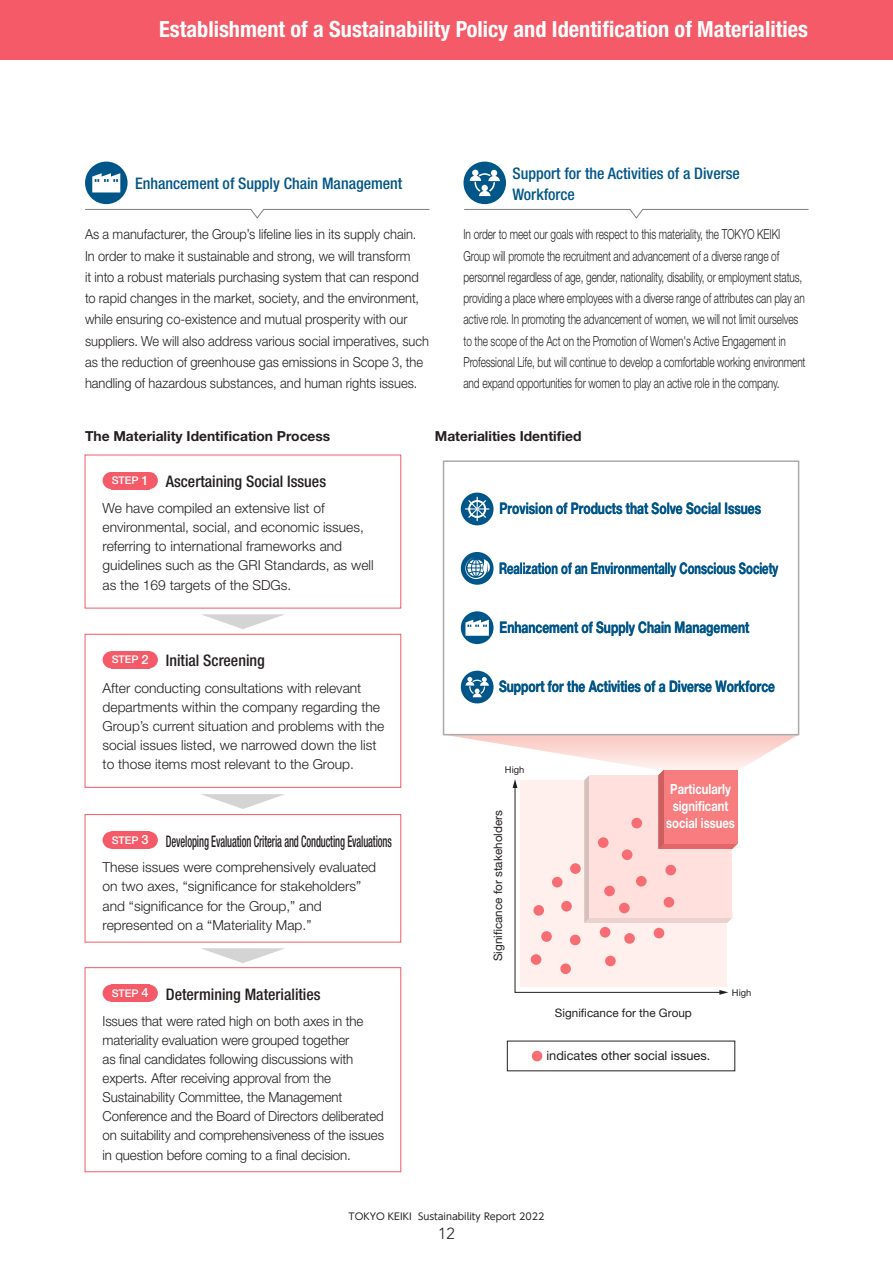
<style>
.page{position:relative;width:893px;height:1263px;background:#fff}
.page>*{position:absolute;margin:0;border:0;box-sizing:border-box;transform-origin:0 0}
.t1{font:700 condensed 22.35px "Helvetica Neue LT Std";color:#fff}
.t2{font:700 15.9px "Helvetica Neue LT Std";color:#005589;scale:.75 1}
.t3{font:500 condensed 15.9px/21.3px "Helvetica Neue LT Std";color:#005589}
.t4{font:500 condensed 15.9px "Helvetica Neue LT Std";color:#241f1f}
.t5{font:500 condensed 15.9px "Helvetica Neue LT Std";color:#241f1f;scale:.65 1}
.t6{font:700 15.9px "Helvetica Neue LT Std";color:#005589;scale:.7 1}
.t7{font:300 15.9px "Avenir LT Std";color:#241f1f}
.t8{font:700 14.1px/16.8px "Helvetica Neue LT Std";color:#fff;text-align:center;scale:.8 1}
.t9{font:300 13.8px/21.3px "Helvetica Neue LT Std";letter-spacing:-.01em;color:#241f1f;scale:.73 1}
.t10{font:300 13.8px/19.2px "Helvetica Neue LT Std";letter-spacing:-.01em;color:#241f1f}
.t11{font:300 13.8px/21.3px "Helvetica Neue LT Std";letter-spacing:-.01em;color:#241f1f;scale:.93 1}
.t12{font:300 13.8px/19.2px "Helvetica Neue LT Std";letter-spacing:-.01em;color:#241f1f;scale:.96 1}
.t13{font:700 13.8px "Helvetica Neue LT Std";color:#241f1f}
.t14{font:12.75px "Helvetica Neue LT Std";color:#241f1f}
.t15{font:11.7px "Helvetica Neue LT Std";color:#241f1f}
.t16{font:500 10.65px "Helvetica Neue LT Std";color:#fff}
.t17{font:9.6px "UD Shin Go NT Pr 6 N";color:#241f1f}
.t18{font:9.3px "Helvetica Neue LT Std";color:#241f1f}
.s1{font-size:12.75px}
</style>
<div class="page">
<div style="left:0;top:0;width:893px;height:60px;background:#f45a67"></div>
<svg style="left:443px;top:735px;width:356px;height:260px"></svg>
<div style="left:663px;top:770px;width:74px;height:74px;background:#f77d7f"></div>
<div style="left:443px;top:460px;width:356px;height:275px;border:2px solid #aaaaac"></div>
<div style="left:461px;top:493px;width:33px;height:32px;background:#005589;border-radius:50%"></div>
<svg style="left:465px;top:497px;width:24px;height:24px"></svg>
<div style="left:461px;top:552px;width:33px;height:33px;background:#005589;border-radius:50%"></div>
<svg style="left:465px;top:558px;width:25px;height:21px"></svg>
<div style="left:461px;top:611px;width:33px;height:33px;background:#005589;border-radius:50%"></div>
<svg style="left:465px;top:620px;width:24px;height:16px"></svg>
<div style="left:461px;top:671px;width:33px;height:32px;background:#005589;border-radius:50%"></div>
<svg style="left:465px;top:677px;width:24px;height:20px"></svg>
<div style="left:598px;top:837px;width:11px;height:11px;background:#f66d73;border-radius:50%"></div>
<div style="left:631px;top:818px;width:11px;height:10px;background:#f66d73;border-radius:50%"></div>
<div style="left:622px;top:849px;width:10px;height:11px;background:#f66d73;border-radius:50%"></div>
<div style="left:636px;top:876px;width:11px;height:10px;background:#f66d73;border-radius:50%"></div>
<div style="left:665px;top:865px;width:11px;height:10px;background:#f66d73;border-radius:50%"></div>
<div style="left:664px;top:897px;width:10px;height:10px;background:#f66d73;border-radius:50%"></div>
<div style="left:654px;top:928px;width:10px;height:10px;background:#f66d73;border-radius:50%"></div>
<div style="left:624px;top:933px;width:11px;height:11px;background:#f66d73;border-radius:50%"></div>
<div style="left:605px;top:956px;width:11px;height:10px;background:#f66d73;border-radius:50%"></div>
<div style="left:560px;top:963px;width:11px;height:11px;background:#f66d73;border-radius:50%"></div>
<div style="left:531px;top:954px;width:10px;height:11px;background:#f66d73;border-radius:50%"></div>
<div style="left:541px;top:931px;width:11px;height:11px;background:#f66d73;border-radius:50%"></div>
<div style="left:570px;top:935px;width:11px;height:10px;background:#f66d73;border-radius:50%"></div>
<div style="left:600px;top:927px;width:10px;height:10px;background:#f66d73;border-radius:50%"></div>
<div style="left:619px;top:903px;width:11px;height:10px;background:#f66d73;border-radius:50%"></div>
<div style="left:604px;top:886px;width:11px;height:10px;background:#f66d73;border-radius:50%"></div>
<div style="left:570px;top:863px;width:11px;height:11px;background:#f66d73;border-radius:50%"></div>
<div style="left:552px;top:877px;width:11px;height:10px;background:#f66d73;border-radius:50%"></div>
<div style="left:561px;top:901px;width:11px;height:10px;background:#f66d73;border-radius:50%"></div>
<div style="left:533px;top:905px;width:11px;height:11px;background:#f66d73;border-radius:50%"></div>
<div style="left:532px;top:1051px;width:10px;height:10px;background:#f66d73;border-radius:50%"></div>
<div style="left:85px;top:162px;width:43px;height:42px;background:#005589;border-radius:50%"></div>
<svg style="left:92px;top:173px;width:28px;height:19px"></svg>
<div style="left:463px;top:162px;width:43px;height:42px;background:#005589;border-radius:50%"></div>
<svg style="left:470px;top:170px;width:30px;height:26px"></svg>
<svg style="left:85px;top:209px;width:345px;height:10px"></svg>
<svg style="left:464px;top:209px;width:345px;height:10px"></svg>
<div style="left:111px;top:472px;width:38px;height:17px;background:#f45a67"></div>
<div style="left:103px;top:472px;width:17px;height:17px;background:#f45a67;border-radius:50%"></div>
<div style="left:141px;top:472px;width:17px;height:17px;background:#f45a67;border-radius:50%"></div>
<div style="left:85px;top:634px;width:316px;height:153px;border:1px solid #f45a67"></div>
<div style="left:111px;top:651px;width:38px;height:17px;background:#f45a67"></div>
<div style="left:103px;top:651px;width:17px;height:17px;background:#f45a67;border-radius:50%"></div>
<div style="left:141px;top:651px;width:17px;height:17px;background:#f45a67;border-radius:50%"></div>
<div style="left:85px;top:814px;width:316px;height:128px;border:1px solid #f45a67"></div>
<div style="left:111px;top:831px;width:38px;height:17px;background:#f45a67"></div>
<div style="left:103px;top:831px;width:17px;height:17px;background:#f45a67;border-radius:50%"></div>
<div style="left:141px;top:831px;width:17px;height:17px;background:#f45a67;border-radius:50%"></div>
<div style="left:85px;top:967px;width:316px;height:205px;border:1px solid #f45a67"></div>
<div style="left:111px;top:985px;width:38px;height:17px;background:#f45a67"></div>
<div style="left:103px;top:985px;width:17px;height:17px;background:#f45a67;border-radius:50%"></div>
<div style="left:141px;top:985px;width:17px;height:17px;background:#f45a67;border-radius:50%"></div>
<svg style="left:201px;top:614px;width:84px;height:15px"></svg>
<svg style="left:201px;top:794px;width:84px;height:15px"></svg>
<svg style="left:201px;top:948px;width:84px;height:15px"></svg>
<h1 class="t1" style="left:159px;top:16px;width:650px">Establishment of a Sustainability Policy and Identification of Materialities</h1>
<p class="t3" style="left:135px;top:173px;width:269px">Enhancement of Supply Chain Management</p>
<p class="t11" style="left:85px;top:224px;width:371px">As a manufacturer, the Group’s lifeline lies in its supply chain.<br>In order to make it sustainable and strong, we will transform<br>it into a robust materials purchasing system that can respond to rapid changes in the market, society, and the environment, while ensuring co-existence and mutual prosperity with our suppliers. We will also address various social imperatives, such as the reduction of greenhouse gas emissions in Scope 3, the handling of hazardous substances, and human rights issues.</p>
<p class="t3" style="left:512px;top:162px;width:229px">Support for the Activities of a Diverse<br>Workforce</p>
<p class="t9" style="left:463px;top:224px;width:470px">In order to meet our goals with respect to this materiality, the TOKYO KEIKI Group will promote the recruitment and advancement of a diverse range of personnel regardless of age, gender, nationality, disability, or employment status, providing a place where employees with a diverse range of attributes can play an active role. In promoting the advancement of women, we will not limit ourselves to the scope of the Act on the Promotion of Women's Active Engagement in Professional Life, but will continue to develop a comfortable working environment and expand opportunities for women to play an active role in the company.</p>
<p class="t13" style="left:85px;top:427px;width:247px">The Materiality Identification Process</p>
<p class="t13" style="left:435px;top:427px;width:148px">Materialities Identified</p>
<p class="t4" style="left:166px;top:472px;width:162px">Ascertaining Social Issues</p>
<p class="t10" style="left:103px;top:498px;width:273px">We have compiled an extensive list of environmental, social, and economic issues, referring to international frameworks and guidelines such as the GRI Standards, as well as the 169 targets of the SDGs.</p>
<p class="t16" style="left:112px;top:474px;width:39px">STEP <span class="s1">1</span></p>
<p class="t4" style="left:166px;top:651px;width:101px">Initial Screening</p>
<p class="t10" style="left:103px;top:678px;width:283px">After conducting consultations with relevant departments within the company regarding the Group’s current situation and problems with the social issues listed, we narrowed down the list to those items most relevant to the Group.</p>
<p class="t16" style="left:112px;top:653px;width:39px">STEP <span class="s1">2</span></p>
<p class="t5" style="left:166px;top:831px;width:349px">Developing Evaluation Criteria and Conducting Evaluations</p>
<p class="t10" style="left:103px;top:857px;width:275px">These issues were comprehensively evaluated on two axes, “significance for stakeholders” and “significance for the Group,” and represented on a “Materiality Map.”</p>
<p class="t16" style="left:112px;top:834px;width:39px">STEP <span class="s1">3</span></p>
<p class="t4" style="left:166px;top:985px;width:156px">Determining Materialities</p>
<p class="t12" style="left:103px;top:1011px;width:295px">Issues that were rated high on both axes in the materiality evaluation were grouped together<br>as final candidates following discussions with experts. After receiving approval from the Sustainability Committee, the Management Conference and the Board of Directors deliberated on suitability and comprehensiveness of the issues in question before coming to a final decision.</p>
<p class="t16" style="left:112px;top:987px;width:39px">STEP <span class="s1">4</span></p>
<p class="t2" style="left:500px;top:499px;width:350px">Provision of Products that Solve Social Issues</p>
<p class="t6" style="left:499px;top:558px;width:401px">Realization of an Environmentally Conscious Society</p>
<p class="t2" style="left:500px;top:617px;width:335px">Enhancement of Supply Chain Management</p>
<p class="t2" style="left:499px;top:677px;width:370px">Support for the Activities of a Diverse Workforce</p>
<p class="t18" style="left:505px;top:764px;width:21px">High</p>
<p class="t15" style="left:491px;top:961px;width:153px;rotate:-90deg">Significance for stakeholders</p>
<p class="t8" style="left:666px;top:780px;width:87px">Particularly significant social issues</p>
<p class="t15" style="left:555px;top:1005px;width:138px">Significance for the Group</p>
<p class="t14" style="left:546px;top:1048px;width:165px">indicates other social issues.</p>
<p class="t18" style="left:732px;top:987px;width:21px">High</p>
<p class="t17" style="left:349px;top:1209px;width:197px">TOKYO KEIKI Sustainability Report 2022</p>
<p class="t7" style="left:438px;top:1224px;width:18px">12</p>
</div>
